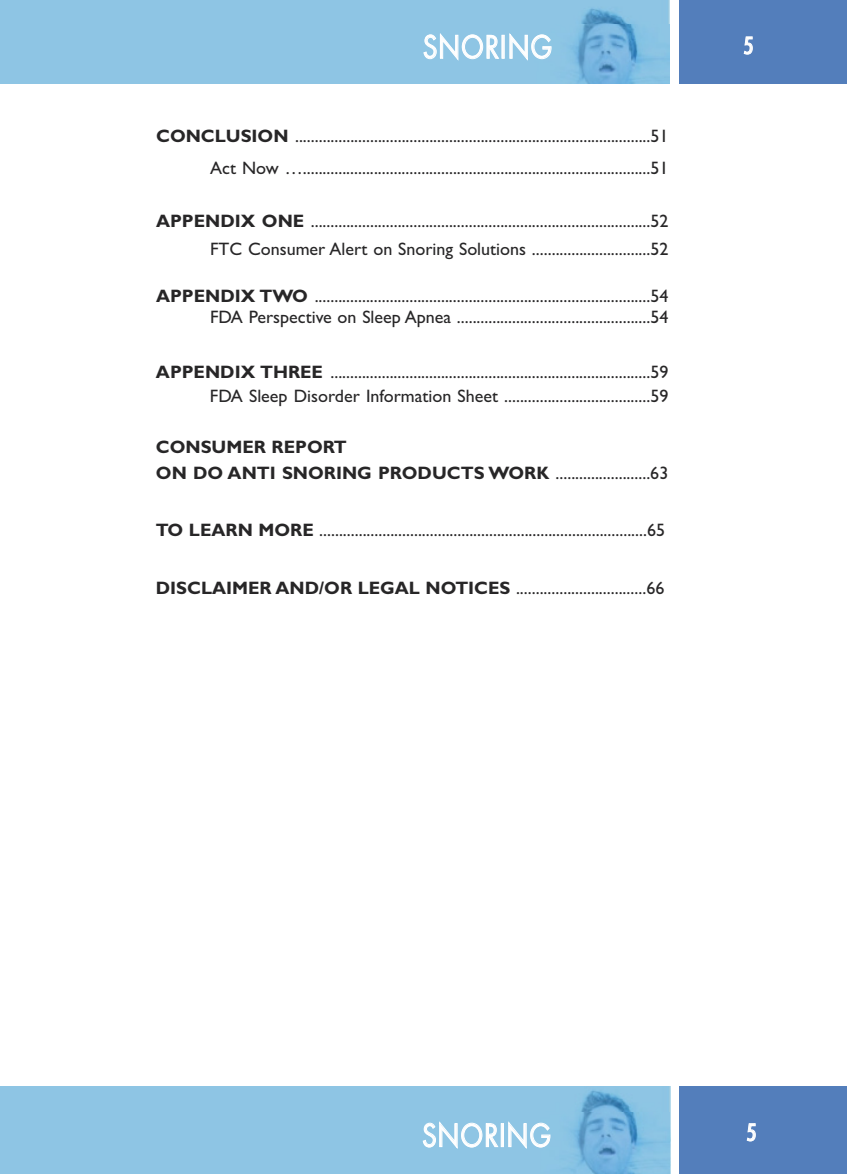
<style>
.page{position:relative;width:847px;height:1174px;background:#fff}
.page>*{position:absolute;margin:0;border:0;box-sizing:border-box;transform-origin:0 0}
.t1{font:34.5px "Futura Cnd Norma";letter-spacing:.01em;color:#fff}
.t2{font:500 condensed 24px "Futura BT";color:#fff}
.t3{font:18px/32.1px "Gill Sans";color:#272627;text-align:right}
.t4{font:700 18px/25.8px "Gill Sans";color:#272627}
.s1{font-weight:700}
.s2{font-weight:400}
</style>
<div class="page">
<div style="left:678px;top:0;width:168px;height:84px;background:#537ebb"></div>
<div style="left:0;top:0;width:669px;height:84px;background:#8ec5e4"></div>
<div style="left:678px;top:1086px;width:168px;height:88px;background:#537ebb"></div>
<div style="left:0;top:1086px;width:670px;height:88px;background:#8ec5e4"></div>
<img style="left:43px;top:24px;width:625px;height:60px">
<img style="left:42px;top:1112px;width:627px;height:62px">
<h1 class="t1" style="left:422px;top:32px;width:131px">TOPSJOH</h1>
<h2 class="t2" style="left:743px;top:32px;width:11px">5</h2>
<p class="t3" style="left:156px;top:119px;width:513px"><span class="s1">CONCLUSION</span> ..........................................................................................51<br>Act Now …........................................................................................51</p>
<p class="t3" style="left:156px;top:206px;width:513px;line-height:28.8px"><span class="s1">APPENDIX ONE</span> ......................................................................................52<br>FTC Consumer Alert on Snoring Solutions ..............................52</p>
<p class="t3" style="left:156px;top:285px;width:513px;line-height:21.6px"><span class="s1">APPENDIX TWO</span> .....................................................................................54<br>FDA Perspective on Sleep Apnea .................................................54</p>
<p class="t3" style="left:156px;top:359px;width:513px;line-height:24.6px"><span class="s1">APPENDIX THREE</span> .................................................................................59<br>FDA Sleep Disorder Information Sheet .....................................59</p>
<p class="t4" style="left:156px;top:434px;width:513px">CONSUMER REPORT<br>ON DO ANTI SNORING PRODUCTS WORK <span class="s2">........................63</span></p>
<p class="t3" style="left:156px;top:514px;width:510px"><span class="s1">TO LEARN MORE</span> ...................................................................................65</p>
<p class="t3" style="left:156px;top:571px;width:510px"><span class="s1">DISCLAIMER AND/OR LEGAL NOTICES</span> .................................66</p>
<h1 class="t1" style="left:421px;top:1120px;width:131px">TOPSJOH</h1>
<h2 class="t2" style="left:746px;top:1118px;width:11px">5</h2>
</div>
